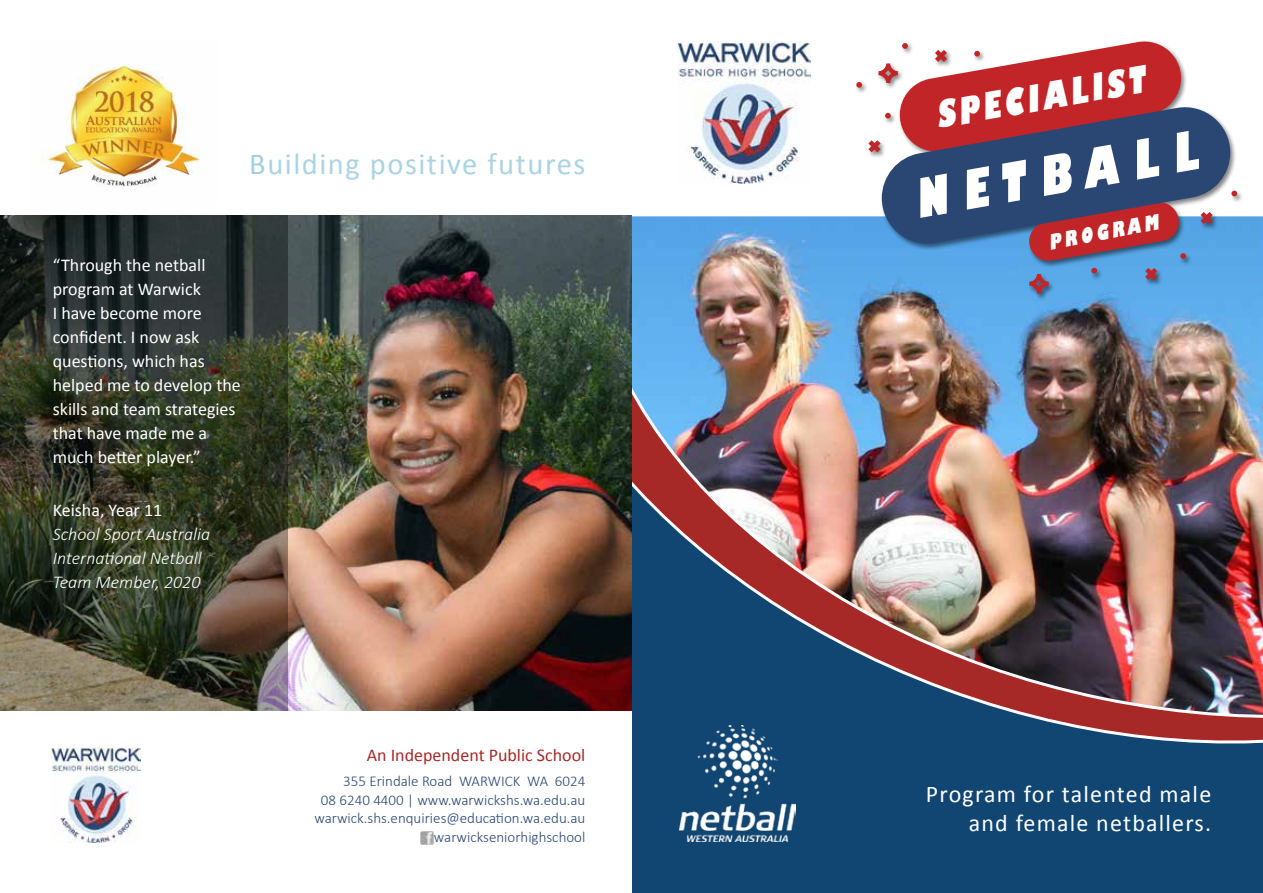
<style>
.page{position:relative;width:1263px;height:893px;background:#fff}
.page>*{position:absolute;margin:0;border:0;box-sizing:border-box;transform-origin:0 0}
.t1{font:italic 800 condensed 52.5px "Gill Sans";color:#fff}
.t2{font:italic 800 condensed 36.15px "Gill Sans";color:#fff}
.t3{font:30.45px "Calibri";letter-spacing:.05em;color:#aad3e3}
.t4{font:24px/28.8px "Calibri";letter-spacing:.05em;color:#fff;text-align:right}
.t5{font:italic 800 condensed 20.55px "Gill Sans";color:#fff}
.t6{font:18px/24px "Calibri";color:#fff}
.t7{font:italic 300 18px/24px "Calibri";color:#fff}
.t8{font:18px "Calibri";color:#a62928}
.t9{font:300 15px/18.9px "Calibri";color:#294772;text-align:right}
.s1{color:#a1cfe0}
</style>
<div class="page">
<svg style="left:380px;top:710px;width:883px;height:183px;fill:#114673"></svg>
<svg style="left:441px;top:710px;width:822px;height:94px;background:#305e85"></svg>
<img style="left:631px;top:41px;width:632px;height:724px">
<div style="left:591px;top:0;width:150px;height:106px;background:#fff"></div>
<img style="left:677px;top:42px;width:134px;height:142px">
<div style="left:474px;top:0;width:157px;height:893px;background:#fff"></div>
<img style="left:679px;top:726px;width:116px;height:116px">
<img style="left:51px;top:747px;width:89px;height:95px">
<img style="left:41px;top:64px;width:159px;height:108px">
<svg style="left:55px;top:172px;width:138px;height:15px"></svg>
<img style="left:287px;top:215px;width:344px;height:495px">
<svg style="left:0;top:215px;width:287px;height:495px;background:#393d2f"></svg>
<div style="left:855px;top:40px;width:389px;height:261px;background:#000;opacity:.5"></div>
<svg style="left:1231px;top:191px;width:6px;height:5px"></svg>
<svg style="left:856px;top:82px;width:6px;height:6px"></svg>
<svg style="left:868px;top:42px;width:313px;height:113px"></svg>
<svg style="left:1029px;top:248px;width:157px;height:45px;background:#6490c4"></svg>
<svg style="left:882px;top:103px;width:348px;height:145px;background:#615170"></svg>
<img style="left:420px;top:831px;width:14px;height:14px">
<h3 class="t3" style="left:249px;top:145px;width:338px"><span class="s1">B</span>uilding positive futures</h3>
<p class="t6" style="left:53px;top:252px;width:189px">“Through the netball program at Warwick<br>I have become more confident. I now ask questions, which has helped me to develop the skills and team strategies that have made me a much better player.”</p>
<p class="t6" style="left:53px;top:497px;width:111px">Keisha, Year 11</p>
<p class="t7" style="left:53px;top:522px;width:159px">School Sport Australia<br>International Netball<br>Team Member, 2020</p>
<p class="t8" style="left:367px;top:743px;width:220px">An Independent Public School</p>
<p class="t9" style="left:314px;top:771px;width:272px">355 Erindale Road WARWICK WA 6024<br>08 6240 4400 | www.warwickshs.wa.edu.au warwick.shs.enquiries@education.wa.edu.au warwickseniorhighschool</p>
<h2 class="t2" style="left:932px;top:93px;width:213px;rotate:-10deg">SPECIALIST</h2>
<h1 class="t1" style="left:909px;top:167px;width:287px;rotate:-10deg">N ET B A L L</h1>
<p class="t5" style="left:1046px;top:230px;width:113px;rotate:-11deg">P R O G RA M</p>
<h3 class="t4" style="left:926px;top:778px;width:287px">Program for talented male and female netballers.</h3>
</div>
